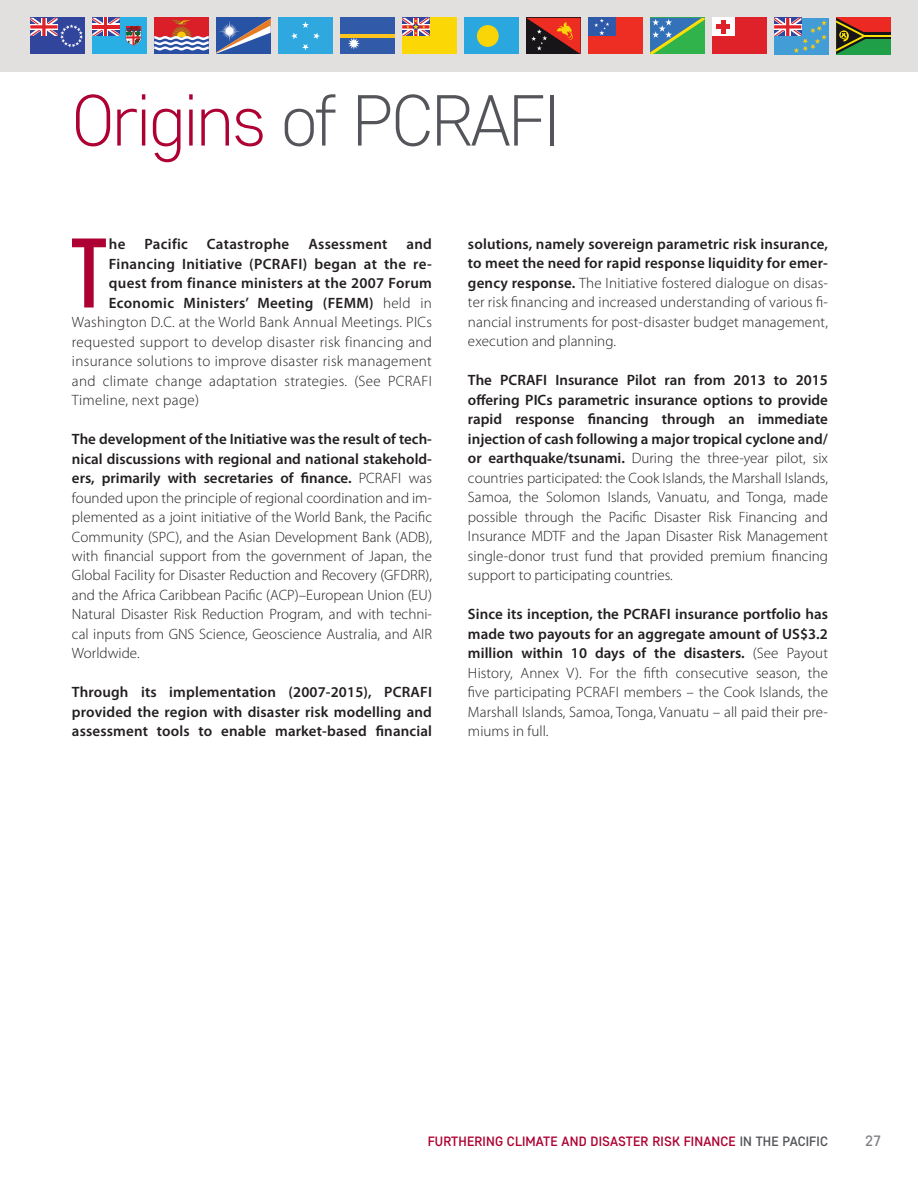
<style>
.page{position:relative;width:918px;height:1188px;background:#fff}
.page>*{position:absolute;margin:0;border:0;box-sizing:border-box;transform-origin:0 0}
.t1{font:500 98.55px "Core Sans D47 Cn";color:#ae0032}
.t2{font:300 72px "Core Sans D25";letter-spacing:-.025em;color:#54555a}
.t3{font:300 15px/19.5px "Myriad Pro";letter-spacing:.015em;color:#231f20;text-align:justify}
.t4{font:600 15px/19.5px "Myriad Pro";letter-spacing:.02em;color:#231f20;text-align:justify}
.t5{font:500 15px "Core Sans D45";color:#808285}
.t6{font:500 13.5px "Core Sans D45";letter-spacing:.01em;color:#ae0032}
.s1{color:#ae0032}
.s2{font-weight:300}
.s3{font-weight:600}
.s4{color:#54555a}
</style>
<div class="page">
<div style="left:0;top:0;width:918px;height:72px;background:#e2dfdf"></div>
<div style="left:836px;top:18px;width:55px;height:18px;background:#ec2a23"></div>
<div style="left:836px;top:36px;width:55px;height:18px;background:#1f9f48"></div>
<div style="left:836px;top:33px;width:55px;height:6px;background:#171518"></div>
<hr style="left:836px;top:35px;width:55px;height:2px;background:#fae209">
<svg style="left:836px;top:18px;width:35px;height:36px"></svg>
<div style="left:774px;top:18px;width:55px;height:36px;background:#429dd7"></div>
<svg style="left:774px;top:18px;width:53px;height:35px"></svg>
<div style="left:712px;top:18px;width:55px;height:36px;background:#df222a"></div>
<div style="left:712px;top:18px;width:23px;height:18px;background:#fff"></div>
<div style="left:721px;top:20px;width:5px;height:14px;background:#df222a"></div>
<hr style="left:717px;top:25px;width:13px;height:4px;background:#df222a">
<svg style="left:650px;top:18px;width:55px;height:36px;background:#4c9e77"></svg>
<div style="left:340px;top:18px;width:55px;height:36px;background:#315ba9"></div>
<hr style="left:340px;top:34px;width:55px;height:3px;background:#fec51f">
<svg style="left:348px;top:37px;width:12px;height:13px"></svg>
<svg style="left:216px;top:18px;width:55px;height:36px;background:#5d71a4"></svg>
<div style="left:154px;top:18px;width:55px;height:36px;background:#db1f28"></div>
<div style="left:154px;top:38px;width:55px;height:16px;background:#294ea2"></div>
<svg style="left:154px;top:19px;width:55px;height:32px"></svg>
<div style="left:92px;top:18px;width:55px;height:36px;background:#2aafe4"></div>
<svg style="left:92px;top:18px;width:28px;height:18px"></svg>
<svg style="left:126px;top:26px;width:15px;height:20px"></svg>
<div style="left:278px;top:18px;width:55px;height:36px;background:#2ea8df"></div>
<svg style="left:291px;top:21px;width:29px;height:30px"></svg>
<div style="left:30px;top:18px;width:55px;height:36px;background:#31459c"></div>
<svg style="left:30px;top:18px;width:53px;height:29px"></svg>
<div style="left:402px;top:18px;width:55px;height:36px;background:#fbd805"></div>
<svg style="left:402px;top:18px;width:27px;height:18px"></svg>
<div style="left:464px;top:18px;width:55px;height:36px;background:#2ba7df"></div>
<div style="left:477px;top:25px;width:22px;height:22px;background:#f9d508;border-radius:50%"></div>
<svg style="left:526px;top:18px;width:55px;height:36px;background:#852c1f"></svg>
<div style="left:588px;top:18px;width:55px;height:36px;background:#ee2e22"></div>
<div style="left:588px;top:18px;width:27px;height:18px;background:#2f5aa9"></div>
<svg style="left:594px;top:19px;width:15px;height:16px"></svg>
<h2 class="t2" style="left:72px;top:74px;width:489px"><span class="s1">Origins</span> of PCRAFI</h2>
<h1 class="t1" style="left:71px;top:213px;width:38px">T</h1>
<p class="t4" style="left:109px;top:234px;width:18px">he</p>
<p class="t4" style="left:145px;top:234px;width:45px">Pacific</p>
<p class="t4" style="left:207px;top:234px;width:84px">Catastrophe</p>
<p class="t4" style="left:308px;top:234px;width:81px">Assessment</p>
<p class="t4" style="left:407px;top:234px;width:27px">and</p>
<p class="t4" style="left:109px;top:254px;width:325px">Financing Initiative (PCRAFI) began at the re-</p>
<p class="t4" style="left:109px;top:273px;width:325px">quest from finance ministers at the 2007 Forum</p>
<p class="t4" style="left:109px;top:293px;width:325px">Economic Ministers’ Meeting (FEMM) <span class="s2">held in</span></p>
<p class="t3" style="left:72px;top:312px;width:361px">Washington D.C. at the World Bank Annual Meetings. PICs</p>
<p class="t3" style="left:72px;top:332px;width:361px">requested support to develop disaster risk financing and</p>
<p class="t3" style="left:72px;top:351px;width:361px">insurance solutions to improve disaster risk management</p>
<p class="t3" style="left:72px;top:371px;width:362px">and climate change adaptation strategies. (See PCRAFI</p>
<p class="t3" style="left:72px;top:390px;width:129px">Timeline, next page)</p>
<p class="t3" style="left:72px;top:429px;width:362px"><span class="s3">The development of the Initiative was the result of tech&shy;nical discussions with regional and national stakehold&shy;ers, primarily with secretaries of finance.</span> PCRAFI was founded upon the principle of regional coordination and im&shy;plemented as a joint initiative of the World Bank, the Pacific Community (SPC), and the Asian Development Bank (ADB), with financial support from the government of Japan, the Global Facility for Disaster Reduction and Recovery (GFDRR), and the Africa Caribbean Pacific (ACP)–European Union (EU)<br>Natural Disaster Risk Reduction Program, and with techni&shy;cal inputs from GNS Science, Geoscience Australia, and AIR Worldwide.</p>
<p class="t4" style="left:72px;top:683px;width:362px">Through its implementation (2007-2015), PCRAFI provided the region with disaster risk modelling and assessment tools to enable market-based financial</p>
<p class="t3" style="left:468px;top:234px;width:362px"><span class="s3">solutions, namely sovereign parametric risk insurance, to meet the need for rapid response liquidity for emer&shy;gency response.</span> The Initiative fostered dialogue on disas&shy;ter risk financing and increased understanding of various fi&shy;nancial instruments for post-disaster budget management, execution and planning.</p>
<p class="t3" style="left:468px;top:371px;width:362px"><span class="s3">The PCRAFI Insurance Pilot ran from 2013 to 2015 offering PICs parametric insurance options to provide rapid response financing through an immediate injection of cash following a major tropical cyclone and/ or earthquake/tsunami.</span> During the three-year pilot, six countries participated: the Cook Islands, the Marshall Islands, Samoa, the Solomon Islands, Vanuatu, and Tonga, made possible through the Pacific Disaster Risk Financing and Insurance MDTF and the Japan Disaster Risk Management single-donor trust fund that provided premium financing support to participating countries.</p>
<p class="t3" style="left:468px;top:605px;width:362px"><span class="s3">Since its inception, the PCRAFI insurance portfolio has made two payouts for an aggregate amount of US$3.2 million within 10 days of the disasters.</span> (See Payout History, Annex V). For the fifth consecutive season, the five participating PCRAFI members – the Cook Islands, the Marshall Islands, Samoa, Tonga, Vanuatu – all paid their pre&shy;miums in full.</p>
<p class="t6" style="left:428px;top:1133px;width:402px">FURTHERING CLIMATE AND DISASTER RISK FINANCE <span class="s4">IN THE PACIFIC</span></p>
<p class="t5" style="left:865px;top:1131px;width:18px">27</p>
</div>
